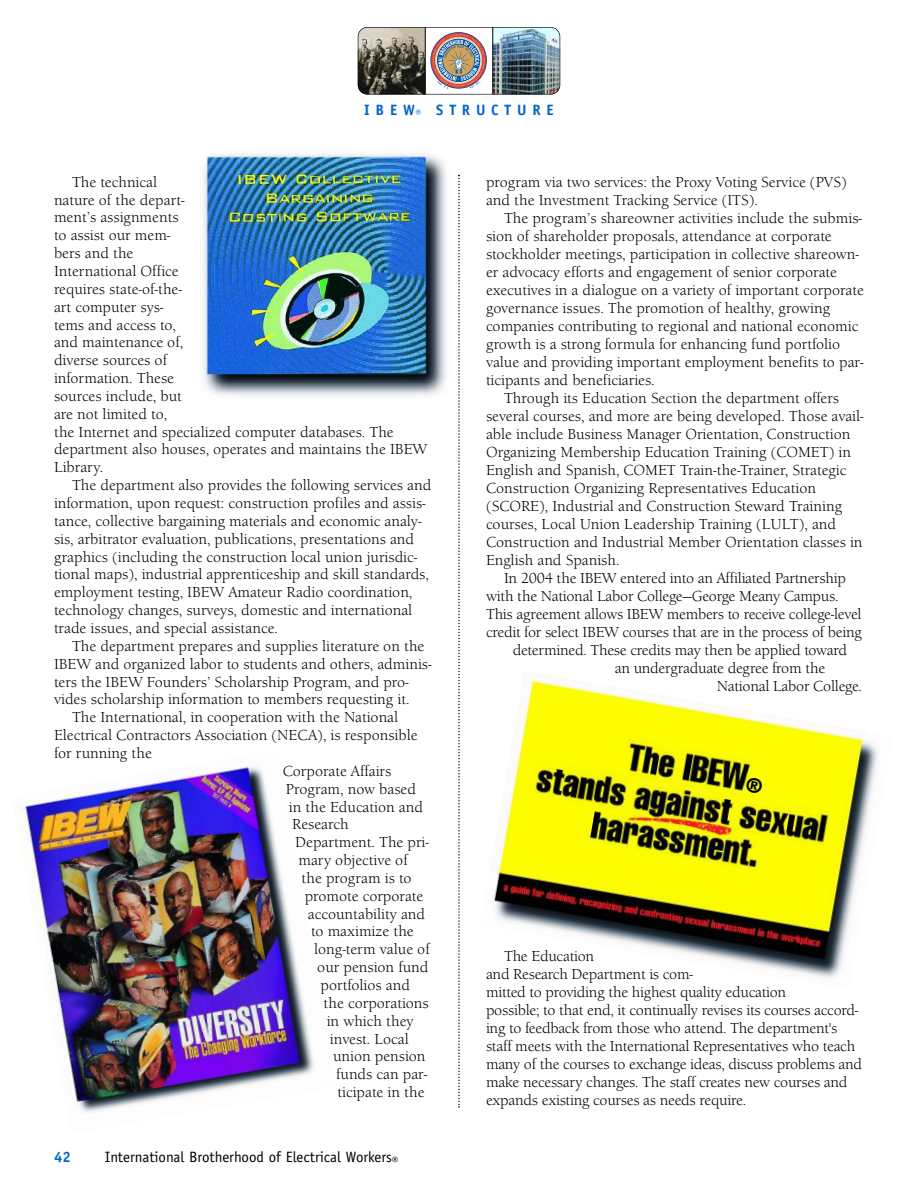
<style>
.page{position:relative;width:918px;height:1188px;background:#fff}
.page>*{position:absolute;margin:0;border:0;box-sizing:border-box;transform-origin:0 0}
.t1{font:15px/17.9px "Berkeley Old Style";color:#000}
.t2{font:15px "Officina Sans";color:#000}
.t3{font:700 15px "Officina Sans";letter-spacing:.39em;color:#0066ca}
</style>
<div class="page">
<img style="left:493px;top:29px;width:58px;height:63px">
<img style="left:551px;top:27px;width:9px;height:67px">
<svg style="left:367px;top:29px;width:58px;height:63px;background:#6b675a"></svg>
<img style="left:358px;top:27px;width:9px;height:67px">
<svg style="left:432px;top:34px;width:53px;height:55px;background:#b19b98"></svg>
<div style="left:358px;top:27px;width:202px;height:67px;border:1px solid #000;border-radius:10px"></div>
<hr style="left:425px;top:27px;width:1px;height:67px;background:#000">
<hr style="left:492px;top:27px;width:1px;height:67px;background:#000">
<img style="left:491px;top:672px;width:387px;height:307px">
<img style="left:200px;top:153px;width:260px;height:243px">
<img style="left:14px;top:766px;width:301px;height:346px">
<svg style="left:458px;top:175px;width:2px;height:933px"></svg>
<div style="left:476px;top:946px;width:26px;height:14px;background:#fff"></div>
<svg style="left:745px;top:777px;width:18px;height:18px"></svg>
<p class="t3" style="left:364px;top:104px;width:191px">IBEW<sub>®</sub> STRUCTURE</p>
<p class="t1" style="left:54px;top:173px;width:375px;text-indent:18px">The technical<br>nature of the depart-<br>ment’s assignments<br>to assist our mem-<br>bers and the<br>International Office<br>requires state-of-the-<br>art computer sys-<br>tems and access to,<br>and maintenance of,<br>diverse sources of<br>information. These<br>sources include, but<br>are not limited to,<br>the Internet and specialized computer databases. The department also houses, operates and maintains the IBEW<br>Library.</p>
<p class="t1" style="left:54px;top:476px;width:379px;text-indent:18px">The department also provides the following services and information, upon request: construction profiles and assis&shy;tance, collective bargaining materials and economic analy&shy;sis, arbitrator evaluation, publications, presentations and graphics (including the construction local union jurisdic&shy;tional maps), industrial apprenticeship and skill standards, employment testing, IBEW Amateur Radio coordination, technology changes, surveys, domestic and international trade issues, and special assistance.</p>
<p class="t1" style="left:72px;top:637px;width:354px">The department prepares and supplies literature on the</p>
<p class="t1" style="left:54px;top:655px;width:379px">IBEW and organized labor to students and others, adminis-</p>
<p class="t1" style="left:54px;top:672px;width:356px">ters the IBEW Founders’ Scholarship Program, and pro-</p>
<p class="t1" style="left:54px;top:690px;width:357px">vides scholarship information to members requesting it.</p>
<p class="t1" style="left:72px;top:708px;width:328px">The International, in cooperation with the National</p>
<p class="t1" style="left:54px;top:726px;width:365px">Electrical Contractors Association (NECA), is responsible</p>
<p class="t1" style="left:54px;top:744px;width:99px">for running the</p>
<p class="t1" style="left:283px;top:762px;width:110px">Corporate Affairs</p>
<p class="t1" style="left:286px;top:780px;width:132px">Program, now based</p>
<p class="t1" style="left:289px;top:797px;width:135px">in the Education and</p>
<p class="t1" style="left:292px;top:815px;width:58px">Research</p>
<p class="t1" style="left:295px;top:833px;width:135px">Department. The pri-</p>
<p class="t1" style="left:298px;top:851px;width:111px">mary objective of</p>
<p class="t1" style="left:302px;top:869px;width:111px">the program is to</p>
<p class="t1" style="left:305px;top:887px;width:120px">promote corporate</p>
<p class="t1" style="left:308px;top:905px;width:119px">accountability and</p>
<p class="t1" style="left:311px;top:922px;width:104px">to maximize the</p>
<p class="t1" style="left:314px;top:940px;width:117px">long-term value of</p>
<p class="t1" style="left:317px;top:958px;width:113px">our pension fund</p>
<p class="t1" style="left:320px;top:976px;width:91px">portfolios and</p>
<p class="t1" style="left:324px;top:994px;width:107px">the corporations</p>
<p class="t1" style="left:327px;top:1012px;width:88px">in which they</p>
<p class="t1" style="left:330px;top:1029px;width:80px">invest. Local</p>
<p class="t1" style="left:333px;top:1047px;width:94px">union pension</p>
<p class="t1" style="left:336px;top:1065px;width:93px">funds can par-</p>
<p class="t1" style="left:338px;top:1083px;width:89px">ticipate in the</p>
<p class="t3" style="left:54px;top:1152px;width:18px">42</p>
<p class="t2" style="left:105px;top:1152px;width:295px">International Brotherhood of Electrical Workers<sub>®</sub></p>
<p class="t1" style="left:486px;top:173px;width:362px">program via two services: the Proxy Voting Service (PVS) and the Investment Tracking Service (ITS).</p>
<p class="t1" style="left:504px;top:209px;width:360px">The program’s shareowner activities include the submis-</p>
<p class="t1" style="left:486px;top:227px;width:347px">sion of shareholder proposals, attendance at corporate</p>
<p class="t1" style="left:486px;top:245px;width:375px">stockholder meetings, participation in collective shareown-</p>
<p class="t1" style="left:486px;top:263px;width:352px">er advocacy efforts and engagement of senior corporate</p>
<p class="t1" style="left:486px;top:281px;width:379px">executives in a dialogue on a variety of important corporate</p>
<p class="t1" style="left:486px;top:299px;width:346px">governance issues. The promotion of healthy, growing</p>
<p class="t1" style="left:486px;top:317px;width:374px">companies contributing to regional and national economic</p>
<p class="t1" style="left:486px;top:335px;width:356px">growth is a strong formula for enhancing fund portfolio</p>
<p class="t1" style="left:486px;top:353px;width:379px">value and providing important employment benefits to par-</p>
<p class="t1" style="left:486px;top:371px;width:170px">ticipants and beneficiaries.</p>
<p class="t1" style="left:504px;top:389px;width:337px">Through its Education Section the department offers</p>
<p class="t1" style="left:486px;top:407px;width:379px">several courses, and more are being developed. Those avail-</p>
<p class="t1" style="left:486px;top:425px;width:366px">able include Business Manager Orientation, Construction</p>
<p class="t1" style="left:486px;top:443px;width:367px">Organizing Membership Education Training (COMET) in</p>
<p class="t1" style="left:486px;top:461px;width:362px">English and Spanish, COMET Train-the-Trainer, Strategic</p>
<p class="t1" style="left:486px;top:479px;width:332px">Construction Organizing Representatives Education</p>
<p class="t1" style="left:486px;top:497px;width:358px">(SCORE), Industrial and Construction Steward Training</p>
<p class="t1" style="left:486px;top:515px;width:352px">courses, Local Union Leadership Training (LULT), and</p>
<p class="t1" style="left:486px;top:533px;width:378px">Construction and Industrial Member Orientation classes in</p>
<p class="t1" style="left:486px;top:551px;width:135px">English and Spanish.</p>
<p class="t1" style="left:504px;top:569px;width:343px">In 2004 the IBEW entered into an Affiliated Partnership</p>
<p class="t1" style="left:486px;top:587px;width:354px">with the National Labor College—George Meany Campus.</p>
<p class="t1" style="left:486px;top:605px;width:377px">This agreement allows IBEW members to receive college-level</p>
<p class="t1" style="left:486px;top:623px;width:377px">credit for select IBEW courses that are in the process of being</p>
<p class="t1" style="left:513px;top:641px;width:336px">determined. These credits may then be applied toward</p>
<p class="t1" style="left:615px;top:659px;width:212px">an undergraduate degree from the</p>
<p class="t1" style="left:717px;top:677px;width:147px">National Labor College.</p>
<p class="t1" style="left:486px;top:946px;width:378px;text-indent:18px">The Education<br>and Research Department is com-<br>mitted to providing the highest quality education<br>possible; to that end, it continually revises its courses accord&shy;ing to feedback from those who attend. The department's staff meets with the International Representatives who teach many of the courses to exchange ideas, discuss problems and make necessary changes. The staff creates new courses and expands existing courses as needs require.</p>
</div>
